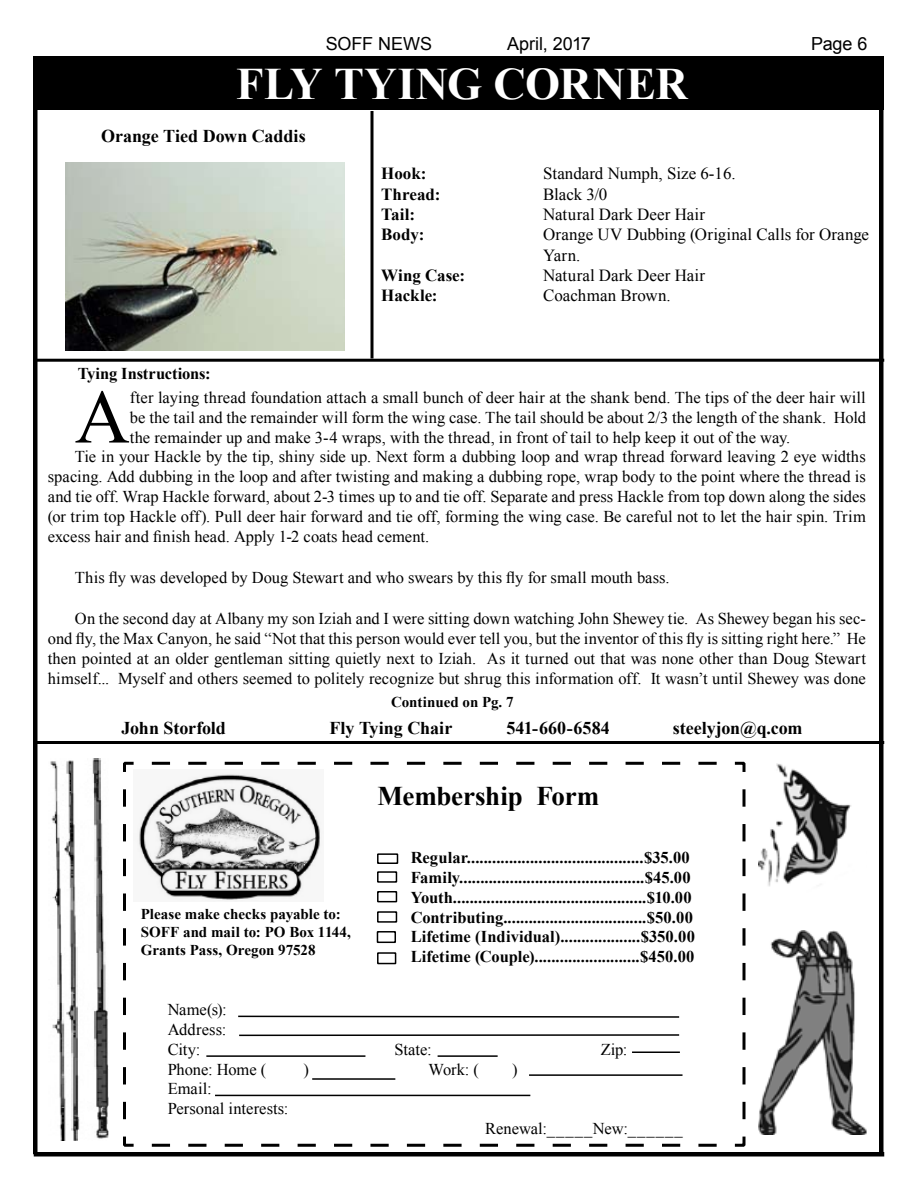
<style>
.page{position:relative;width:918px;height:1188px;background:#fff}
.page>*{position:absolute;margin:0;border:0;box-sizing:border-box;transform-origin:0 0}
.t1{font:76.35px "Times New Roman";color:#000}
.t2{font:700 45px "Times New Roman";letter-spacing:.01em;color:#fff}
.t3{font:700 27px "Times New Roman";letter-spacing:-.01em;color:#000}
.t4{font:700 18px "Times New Roman";letter-spacing:-.005em;color:#000}
.t5{font:18px "Arial";letter-spacing:-.005em;color:#000}
.t6{font:16.95px/20.4px "Times New Roman";color:#000}
.t7{font:700 16.95px "Times New Roman";color:#000}
.t8{font:16.5px/19.8px "Times New Roman";color:#000;text-align:justify}
.t9{font:700 16.5px/19.8px "Times New Roman";color:#000}
.t10{font:700 15px/18px "Times New Roman";color:#000}
</style>
<div class="page">
<div style="left:34px;top:56px;width:850px;height:54px;background:#000"></div>
<svg style="left:123px;top:761px;width:623px;height:386px"></svg>
<img style="left:50px;top:759px;width:59px;height:381px">
<img style="left:759px;top:764px;width:92px;height:123px">
<img style="left:759px;top:931px;width:108px;height:203px">
<img style="left:134px;top:770px;width:190px;height:132px">
<hr style="left:234px;top:1015px;width:445px;height:2px;background:#fff">
<svg style="left:235px;top:1012px;width:446px;height:7px"></svg>
<hr style="left:239px;top:1034px;width:440px;height:2px;background:#000">
<hr style="left:206px;top:1055px;width:159px;height:2px;background:#000">
<hr style="left:438px;top:1055px;width:60px;height:2px;background:#000">
<hr style="left:312px;top:1078px;width:83px;height:2px;background:#000">
<hr style="left:215px;top:1095px;width:315px;height:1px;background:#000">
<div style="left:378px;top:854px;width:20px;height:9px;background:#fff"></div>
<div style="left:377px;top:853px;width:21px;height:11px;border:2px solid #000"></div>
<div style="left:378px;top:872px;width:18px;height:10px;background:#fff"></div>
<div style="left:377px;top:871px;width:20px;height:12px;border:2px solid #000"></div>
<div style="left:378px;top:892px;width:18px;height:10px;background:#fff"></div>
<div style="left:377px;top:891px;width:20px;height:11px;border:2px solid #000"></div>
<div style="left:378px;top:912px;width:18px;height:10px;background:#fff"></div>
<div style="left:377px;top:911px;width:20px;height:12px;border:2px solid #000"></div>
<div style="left:378px;top:953px;width:18px;height:11px;background:#fff"></div>
<div style="left:377px;top:952px;width:19px;height:12px;border:2px solid #000"></div>
<div style="left:377px;top:932px;width:18px;height:10px;background:#fff"></div>
<div style="left:377px;top:931px;width:19px;height:12px;border:2px solid #000"></div>
<div style="left:33px;top:110px;width:5px;height:1044px;background:#000"></div>
<div style="left:879px;top:110px;width:5px;height:1044px;background:#000"></div>
<hr style="left:34px;top:1152px;width:850px;height:4px;background:#000">
<hr style="left:34px;top:741px;width:850px;height:3px;background:#000">
<hr style="left:34px;top:359px;width:850px;height:3px;background:#000">
<svg style="left:370px;top:111px;width:4px;height:247px"></svg>
<hr style="left:632px;top:1052px;width:48px;height:1px;background:#000">
<hr style="left:529px;top:1074px;width:154px;height:2px;background:#000">
<img style="left:66px;top:162px;width:279px;height:189px">
<p class="t5" style="left:326px;top:32px;width:108px">SOFF NEWS</p>
<p class="t5" style="left:507px;top:32px;width:85px">April, 2017</p>
<p class="t5" style="left:811px;top:32px;width:58px">Page 6</p>
<h2 class="t2" style="left:236px;top:52px;width:453px">FLY TYING CORNER</h2>
<p class="t4" style="left:101px;top:124px;width:206px">Orange Tied Down Caddis</p>
<p class="t9" style="left:78px;top:364px;width:134px">Tying Instructions:</p>
<p class="t7" style="left:381px;top:162px;width:47px">Hook:</p>
<p class="t6" style="left:543px;top:163px;width:194px">Standard Numph, Size 6-16.</p>
<p class="t7" style="left:381px;top:182px;width:61px">Thread:</p>
<p class="t6" style="left:543px;top:183px;width:66px">Black 3/0</p>
<p class="t7" style="left:381px;top:203px;width:35px">Tail:</p>
<p class="t6" style="left:543px;top:204px;width:163px">Natural Dark Deer Hair</p>
<p class="t7" style="left:381px;top:223px;width:45px">Body:</p>
<p class="t6" style="left:543px;top:224px;width:327px">Orange UV Dubbing (Original Calls for Orange<br>Yarn.</p>
<p class="t7" style="left:381px;top:264px;width:85px">Wing Case:</p>
<p class="t6" style="left:543px;top:265px;width:163px">Natural Dark Deer Hair</p>
<p class="t7" style="left:381px;top:284px;width:58px">Hackle:</p>
<p class="t6" style="left:543px;top:285px;width:129px">Coachman Brown.</p>
<h1 class="t1" style="left:75px;top:366px;width:57px">A</h1>
<p class="t8" style="left:130px;top:387px;width:737px">fter laying thread foundation attach a small bunch of deer hair at the shank bend. The tips of the deer hair will</p>
<p class="t8" style="left:130px;top:407px;width:738px">be the tail and the remainder will form the wing case. The tail should be about 2/3 the length of the shank. Hold</p>
<p class="t8" style="left:130px;top:427px;width:662px">the remainder up and make 3-4 wraps, with the thread, in front of tail to help keep it out of the way.</p>
<p class="t8" style="left:75px;top:447px;width:792px">Tie in your Hackle by the tip, shiny side up. Next form a dubbing loop and wrap thread forward leaving 2 eye widths</p>
<p class="t8" style="left:48px;top:466px;width:820px">spacing. Add dubbing in the loop and after twisting and making a dubbing rope, wrap body to the point where the thread is</p>
<p class="t8" style="left:48px;top:486px;width:820px">and tie off. Wrap Hackle forward, about 2-3 times up to and tie off. Separate and press Hackle from top down along the sides</p>
<p class="t8" style="left:48px;top:506px;width:820px">(or trim top Hackle off). Pull deer hair forward and tie off, forming the wing case. Be careful not to let the hair spin. Trim</p>
<p class="t8" style="left:48px;top:526px;width:383px">excess hair and finish head. Apply 1-2 coats head cement.</p>
<p class="t8" style="left:75px;top:567px;width:596px">This fly was developed by Doug Stewart and who swears by this fly for small mouth bass.</p>
<p class="t8" style="left:48px;top:609px;width:820px;text-indent:27px">On the second day at Albany my son Iziah and I were sitting down watching John Shewey tie. As Shewey began his sec&shy;ond fly, the Max Canyon, he said “Not that this person would ever tell you, but the inventor of this fly is sitting right here.” He then pointed at an older gentleman sitting quietly next to Iziah. As it turned out that was none other than Doug Stewart himself... Myself and others seemed to politely recognize but shrug this information off. It wasn’t until Shewey was done</p>
<p class="t10" style="left:391px;top:693px;width:124px">Continued on Pg. 7</p>
<p class="t4" style="left:122px;top:715px;width:106px">John Storfold</p>
<p class="t4" style="left:329px;top:715px;width:124px">Fly Tying Chair</p>
<p class="t4" style="left:506px;top:715px;width:105px">541-660-6584</p>
<p class="t4" style="left:673px;top:715px;width:131px">steelyjon@q.com</p>
<p class="t10" style="left:141px;top:904px;width:212px">Please make checks payable to:<br>SOFF and mail to: PO Box 1144,<br>Grants Pass, Oregon 97528</p>
<p class="t8" style="left:168px;top:1000px;width:60px">Name(s):<br>Address:<br>City:</p>
<h3 class="t3" style="left:378px;top:778px;width:223px">Membership Form</h3>
<p class="t9" style="left:411px;top:847px;width:286px">Regular..........................................$35.00<br>Family............................................$45.00<br>Youth..............................................$10.00<br>Contributing..................................$50.00<br>Lifetime (Individual)...................$350.00<br>Lifetime (Couple).........................$450.00</p>
<p class="t8" style="left:394px;top:1039px;width:39px">State:</p>
<p class="t8" style="left:601px;top:1039px;width:28px">Zip:</p>
<p class="t8" style="left:168px;top:1059px;width:100px">Phone: Home (</p>
<p class="t8" style="left:303px;top:1059px;width:7px">)</p>
<p class="t8" style="left:429px;top:1059px;width:52px">Work: (</p>
<p class="t8" style="left:512px;top:1059px;width:7px">)</p>
<p class="t8" style="left:168px;top:1079px;width:122px">Email:<br>Personal interests:</p>
<p class="t8" style="left:485px;top:1118px;width:199px">Renewal:_____New:______</p>
</div>
